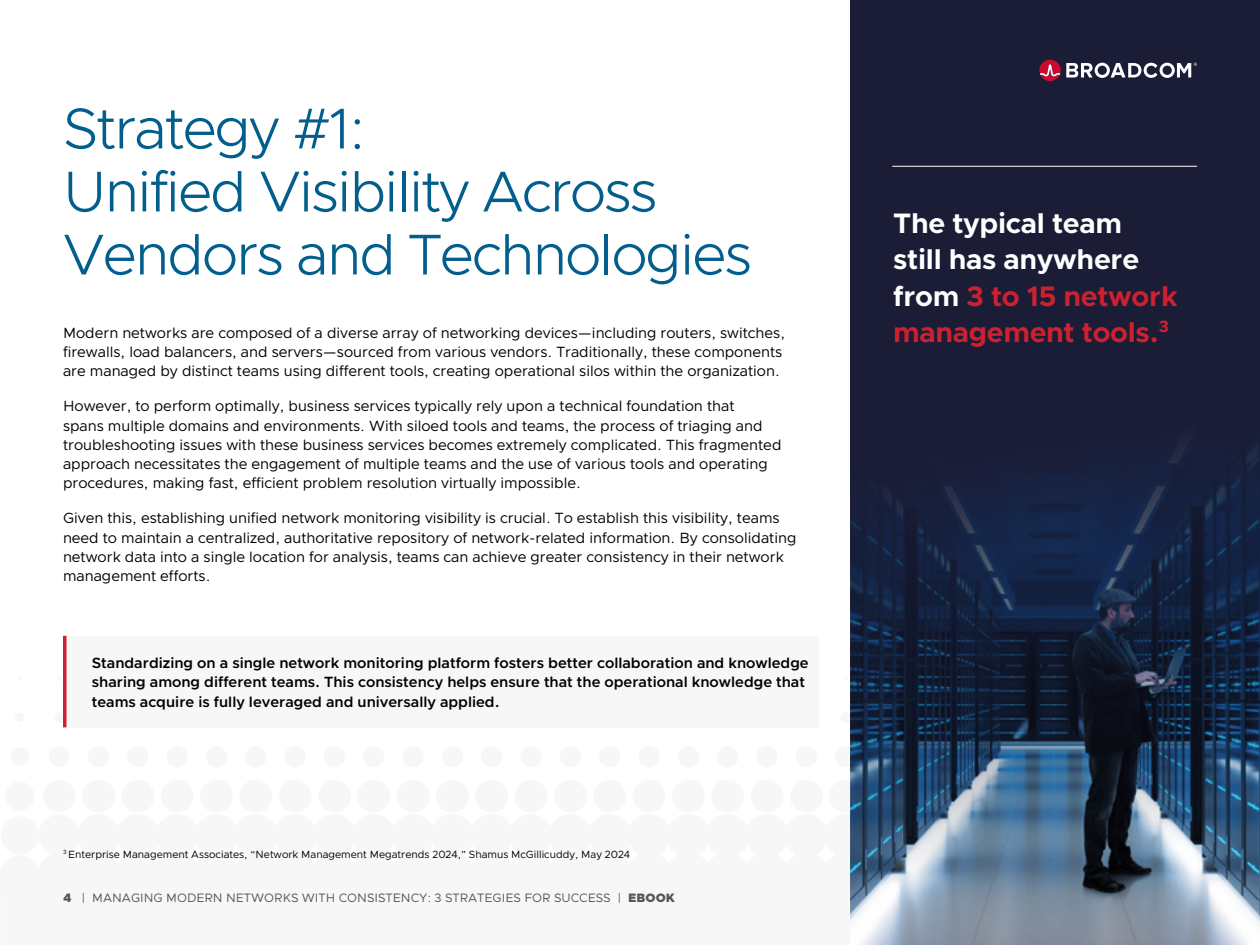
<style>
.page{position:relative;width:1260px;height:945px;background:#fff}
.page>*{position:absolute;margin:0;border:0;box-sizing:border-box;transform-origin:0 0}
.t1{font:300 57.75px/63px "Metropolis";letter-spacing:-.03em;color:#025e8c}
.t2{font:700 28.35px/36.4px "Metropolis";letter-spacing:-.01em;color:#fff}
.t3{font:14.88px/19.2px "Metropolis";color:#000}
.t4{font:600 14.88px/19.2px "Metropolis";color:#000}
.t5{font:12.25px "Metropolis";color:#53565a}
.t6{font:10.5px "Metropolis";color:#000}
.s1{font-weight:900}
.s2{color:#cc2130}
</style>
<div class="page">
<div style="left:840px;top:712px;width:11px;height:11px;background:#f7f7f7;border-radius:50%"></div>
<div style="left:88px;top:746px;width:21px;height:21px;background:#f7f7f7;border-radius:10px"></div>
<div style="left:829px;top:780px;width:33px;height:33px;background:#f7f7f7;border-radius:50%"></div>
<div style="left:790px;top:780px;width:33px;height:33px;background:#f7f7f7;border-radius:50%"></div>
<div style="left:751px;top:780px;width:32px;height:33px;background:#f7f7f7;border-radius:50%"></div>
<div style="left:711px;top:780px;width:33px;height:33px;background:#f7f7f7;border-radius:50%"></div>
<div style="left:672px;top:780px;width:33px;height:33px;background:#f7f7f7;border-radius:50%"></div>
<div style="left:633px;top:780px;width:32px;height:33px;background:#f7f7f7;border-radius:50%"></div>
<div style="left:593px;top:780px;width:33px;height:33px;background:#f7f7f7;border-radius:50%"></div>
<div style="left:554px;top:780px;width:33px;height:33px;background:#f7f7f7;border-radius:50%"></div>
<div style="left:515px;top:780px;width:32px;height:33px;background:#f7f7f7;border-radius:50%"></div>
<div style="left:475px;top:780px;width:33px;height:33px;background:#f7f7f7;border-radius:50%"></div>
<div style="left:436px;top:780px;width:33px;height:33px;background:#f7f7f7;border-radius:50%"></div>
<div style="left:397px;top:780px;width:33px;height:33px;background:#f7f7f7;border-radius:50%"></div>
<div style="left:357px;top:780px;width:33px;height:33px;background:#f7f7f7;border-radius:50%"></div>
<div style="left:318px;top:780px;width:33px;height:33px;background:#f7f7f7;border-radius:50%"></div>
<div style="left:279px;top:780px;width:33px;height:33px;background:#f7f7f7;border-radius:50%"></div>
<div style="left:239px;top:780px;width:33px;height:33px;background:#f7f7f7;border-radius:50%"></div>
<div style="left:200px;top:780px;width:33px;height:33px;background:#f7f7f7;border-radius:50%"></div>
<div style="left:161px;top:780px;width:33px;height:33px;background:#f7f7f7;border-radius:50%"></div>
<div style="left:121px;top:780px;width:33px;height:33px;background:#f7f7f7;border-radius:50%"></div>
<div style="left:82px;top:780px;width:33px;height:32px;background:#f7f7f7;border-radius:50%"></div>
<div style="left:43px;top:780px;width:32px;height:32px;background:#f7f7f7;border-radius:16px"></div>
<svg style="left:850px;top:0;width:410px;height:945px;background:#27324b"></svg>
<hr style="left:892px;top:166px;width:305px;height:1px;background:#fff">
<svg style="left:1039px;top:60px;width:158px;height:31px;background:#52485d"></svg>
<div style="left:63px;top:636px;width:756px;height:91px;background:#f7f7f7"></div>
<hr style="left:63px;top:636px;width:3px;height:91px;background:#cc2130">
<h1 class="t1" style="left:63px;top:97px;width:691px">Strategy #1:<br>Unified Visibility Across<br>Vendors and Technologies</h1>
<p class="t3" style="left:63px;top:323px;width:724px">Modern networks are composed of a diverse array of networking devices—including routers, switches, firewalls, load balancers, and servers—sourced from various vendors. Traditionally, these components are managed by distinct teams using different tools, creating operational silos within the organization.</p>
<p class="t3" style="left:63px;top:397px;width:720px">However, to perform optimally, business services typically rely upon a technical foundation that<br>spans multiple domains and environments. With siloed tools and teams, the process of triaging and troubleshooting issues with these business services becomes extremely complicated. This fragmented approach necessitates the engagement of multiple teams and the use of various tools and operating procedures, making fast, efficient problem resolution virtually impossible.</p>
<p class="t3" style="left:63px;top:509px;width:735px">Given this, establishing unified network monitoring visibility is crucial. To establish this visibility, teams need to maintain a centralized, authoritative repository of network-related information. By consolidating network data into a single location for analysis, teams can achieve greater consistency in their network management efforts.</p>
<p class="t4" style="left:92px;top:654px;width:718px">Standardizing on a single network monitoring platform fosters better collaboration and knowledge sharing among different teams. This consistency helps ensure that the operational knowledge that teams acquire is fully leveraged and universally applied.</p>
<p class="t6" style="left:63px;top:848px;width:569px"><sup>3</sup> Enterprise Management Associates, “Network Management Megatrends 2024,” Shamus McGillicuddy, May 2024</p>
<p class="t5" style="left:63px;top:890px;width:614px"><span class="s1">4</span> | MANAGING MODERN NETWORKS WITH CONSISTENCY: 3 STRATEGIES FOR SUCCESS | <span class="s1">EBOOK</span></p>
<h2 class="t2" style="left:893px;top:205px;width:286px">The typical team<br>still has anywhere from <span class="s2">3 to 15 network management tools.</span><sup>3</sup></h2>
</div>
